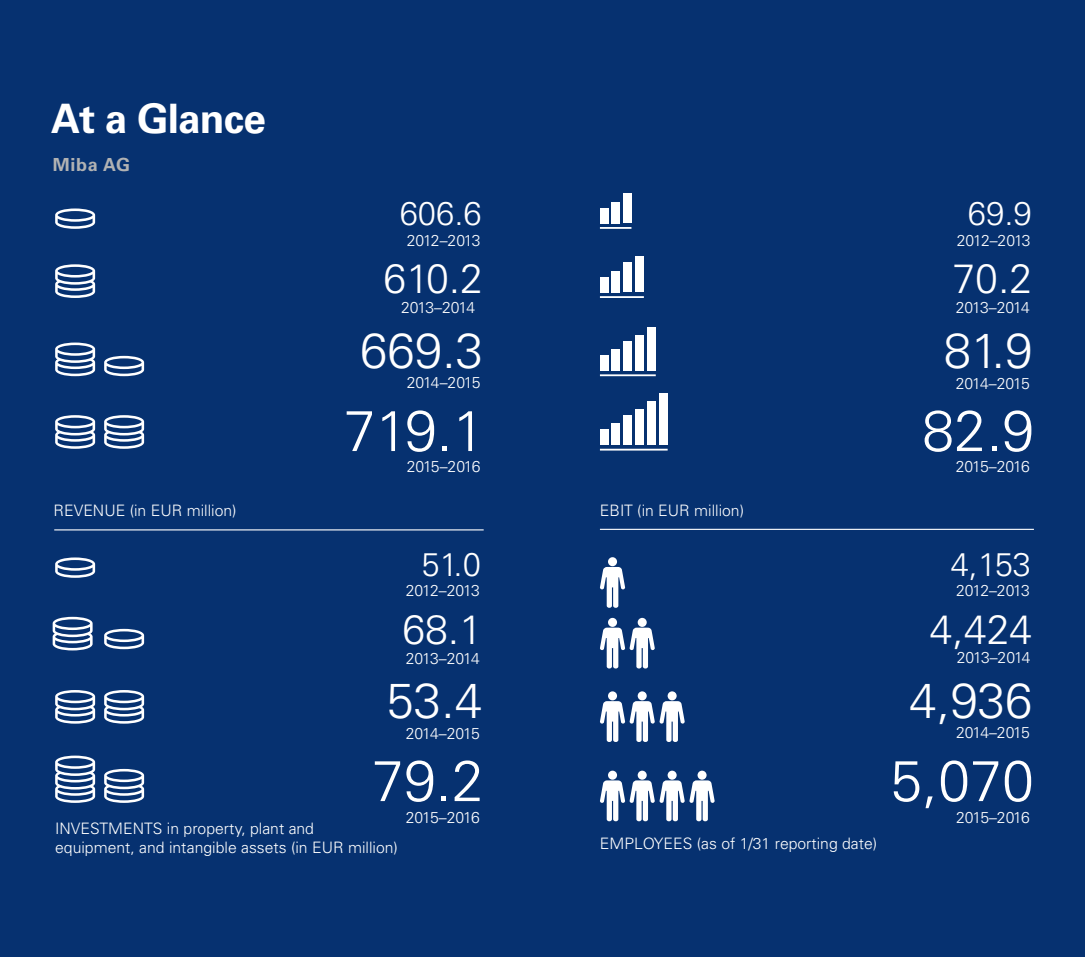
<style>
.page{position:relative;width:1085px;height:957px;background:#fff}
.page>*{position:absolute;margin:0;border:0;box-sizing:border-box;transform-origin:0 0}
.t1{font:300 57.38px "Univers LT Std";color:#fff}
.t2{font:300 49.27px "Univers LT Std";color:#fff}
.t3{font:300 40.95px "Univers LT Std";color:#fff}
.t4{font:700 40.5px "Univers LT Std";letter-spacing:-.02em;color:#fff}
.t5{font:300 32.85px "Univers LT Std";color:#fff}
.t6{font:700 18px "Univers LT Std";letter-spacing:.03em;color:#b1b2b3}
.t7{font:300 15.75px "Univers LT Std";letter-spacing:-.05em;color:#fff}
.t8{font:300 15.75px/18.9px "Univers LT Std";color:#fff}
</style>
<div class="page">
<div style="left:0;top:0;width:1084px;height:957px;background:#063170"></div>
<hr style="left:600px;top:529px;width:433px;height:1px;background:#fff">
<div style="left:600px;top:355px;width:8px;height:15px;background:#fff"></div>
<div style="left:611px;top:349px;width:9px;height:21px;background:#fff"></div>
<div style="left:623px;top:341px;width:9px;height:29px;background:#fff"></div>
<div style="left:635px;top:335px;width:8px;height:35px;background:#fff"></div>
<div style="left:647px;top:327px;width:8px;height:43px;background:#fff"></div>
<hr style="left:600px;top:374px;width:55px;height:2px;background:#fff">
<div style="left:600px;top:430px;width:8px;height:15px;background:#fff"></div>
<div style="left:611px;top:423px;width:9px;height:22px;background:#fff"></div>
<div style="left:623px;top:415px;width:9px;height:30px;background:#fff"></div>
<div style="left:635px;top:409px;width:8px;height:36px;background:#fff"></div>
<div style="left:647px;top:402px;width:8px;height:43px;background:#fff"></div>
<div style="left:659px;top:393px;width:8px;height:52px;background:#fff"></div>
<hr style="left:600px;top:449px;width:67px;height:1px;background:#fff">
<div style="left:600px;top:277px;width:8px;height:15px;background:#fff"></div>
<div style="left:611px;top:271px;width:9px;height:21px;background:#fff"></div>
<div style="left:623px;top:262px;width:9px;height:30px;background:#fff"></div>
<div style="left:635px;top:256px;width:8px;height:36px;background:#fff"></div>
<hr style="left:600px;top:296px;width:43px;height:2px;background:#fff">
<div style="left:600px;top:208px;width:8px;height:15px;background:#fff"></div>
<div style="left:611px;top:202px;width:9px;height:21px;background:#fff"></div>
<div style="left:623px;top:193px;width:9px;height:30px;background:#fff"></div>
<hr style="left:600px;top:227px;width:31px;height:2px;background:#fff">
<svg style="left:600px;top:618px;width:54px;height:50px"></svg>
<svg style="left:600px;top:691px;width:84px;height:51px"></svg>
<svg style="left:600px;top:770px;width:114px;height:51px"></svg>
<svg style="left:600px;top:557px;width:25px;height:51px"></svg>
<hr style="left:54px;top:529px;width:429px;height:1px;background:#fff">
<svg style="left:53px;top:617px;width:40px;height:33px"></svg>
<svg style="left:55px;top:690px;width:40px;height:33px"></svg>
<svg style="left:104px;top:690px;width:40px;height:33px"></svg>
<svg style="left:104px;top:629px;width:40px;height:20px"></svg>
<svg style="left:55px;top:557px;width:40px;height:21px"></svg>
<svg style="left:55px;top:264px;width:40px;height:34px"></svg>
<svg style="left:55px;top:415px;width:40px;height:34px"></svg>
<svg style="left:104px;top:415px;width:40px;height:34px"></svg>
<svg style="left:55px;top:342px;width:40px;height:34px"></svg>
<svg style="left:104px;top:356px;width:40px;height:20px"></svg>
<svg style="left:55px;top:208px;width:40px;height:21px"></svg>
<svg style="left:104px;top:769px;width:40px;height:34px"></svg>
<svg style="left:55px;top:755px;width:40px;height:48px"></svg>
<h3 class="t4" style="left:51px;top:95px;width:216px">At a Glance</h3>
<p class="t6" style="left:53px;top:155px;width:79px">Miba AG</p>
<h3 class="t5" style="left:399px;top:193px;width:84px">606.6</h3>
<h3 class="t5" style="left:967px;top:193px;width:65px">69.9</h3>
<p class="t7" style="left:406px;top:230px;width:75px">2012–2013</p>
<p class="t7" style="left:956px;top:230px;width:75px">2012–2013</p>
<h3 class="t3" style="left:383px;top:253px;width:101px">610.2</h3>
<h2 class="t2" style="left:360px;top:321px;width:125px">669.3</h2>
<p class="t7" style="left:401px;top:298px;width:75px">2013–2014</p>
<h3 class="t3" style="left:952px;top:253px;width:81px">70.2</h3>
<h2 class="t2" style="left:943px;top:321px;width:90px">81.9</h2>
<p class="t7" style="left:955px;top:298px;width:75px">2013–2014</p>
<p class="t7" style="left:406px;top:372px;width:75px">2014–2015</p>
<p class="t7" style="left:955px;top:374px;width:75px">2014–2015</p>
<h1 class="t1" style="left:344px;top:396px;width:142px">719.1</h1>
<h1 class="t1" style="left:922px;top:396px;width:113px">82.9</h1>
<p class="t7" style="left:406px;top:457px;width:75px">2015–2016</p>
<p class="t7" style="left:955px;top:457px;width:75px">2015–2016</p>
<p class="t8" style="left:54px;top:500px;width:184px">REVENUE (in EUR million)</p>
<p class="t8" style="left:600px;top:501px;width:146px">EBIT (in EUR million)</p>
<h3 class="t5" style="left:421px;top:544px;width:61px">51.0</h3>
<h3 class="t5" style="left:950px;top:544px;width:82px">4,153</h3>
<p class="t7" style="left:405px;top:581px;width:75px">2012–2013</p>
<p class="t7" style="left:955px;top:581px;width:75px">2012–2013</p>
<h3 class="t3" style="left:402px;top:604px;width:81px">68.1</h3>
<h2 class="t2" style="left:386px;top:671px;width:97px">53.4</h2>
<p class="t7" style="left:405px;top:649px;width:75px">2013–2014</p>
<p class="t7" style="left:405px;top:724px;width:75px">2014–2015</p>
<h1 class="t1" style="left:372px;top:746px;width:113px">79.2</h1>
<p class="t8" style="left:55px;top:819px;width:344px">INVESTMENTS in property, plant and<br>equipment, and intangible assets (in EUR million)</p>
<p class="t7" style="left:405px;top:808px;width:75px">2015–2016</p>
<p class="t8" style="left:600px;top:834px;width:279px">EMPLOYEES (as of 1/31 reporting date)</p>
<h3 class="t3" style="left:929px;top:604px;width:104px">4,424</h3>
<h2 class="t2" style="left:909px;top:671px;width:125px">4,936</h2>
<h1 class="t1" style="left:890px;top:746px;width:145px">5,070</h1>
<p class="t7" style="left:956px;top:648px;width:75px">2013–2014</p>
<p class="t7" style="left:955px;top:723px;width:75px">2014–2015</p>
<p class="t7" style="left:955px;top:808px;width:75px">2015–2016</p>
</div>
